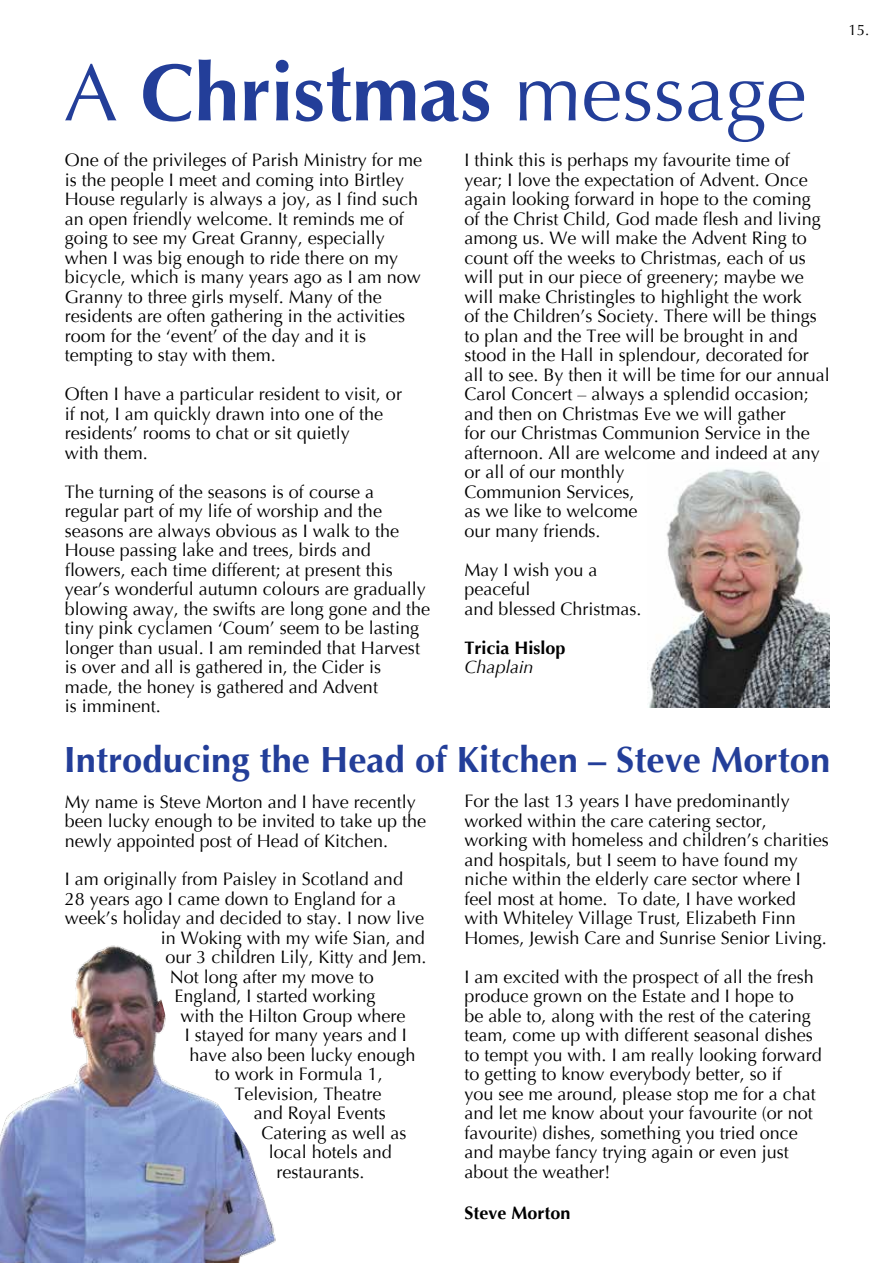
<style>
.page{position:relative;width:893px;height:1263px;background:#fff}
.page>*{position:absolute;margin:0;border:0;box-sizing:border-box;transform-origin:0 0}
.t1{font:700 81px "Optima";color:#233e99}
.t2{font:700 36.3px "Optima";color:#233e99}
.t3{font:18px/19.5px "Optima";color:#000}
.t4{font:700 18px "Optima";color:#000}
.t5{font:italic 18px "Optima";color:#000}
.t6{font:15px "Optima";color:#000}
.s1{font-weight:400}
</style>
<div class="page">
<img style="left:0;top:945px;width:276px;height:318px">
<img style="left:647px;top:469px;width:182px;height:239px">
<h1 class="t1" style="left:64px;top:46px;width:744px"><span class="s1">A</span> Christmas <span class="s1">message</span></h1>
<p class="t3" style="left:65px;top:151px;width:359px">One of the privileges of Parish Ministry for me is the people I meet and coming into Birtley House regularly is always a joy, as I find such an open friendly welcome. It reminds me of going to see my Great Granny, especially when I was big enough to ride there on my bicycle, which is many years ago as I am now Granny to three girls myself. Many of the residents are often gathering in the activities room for the ‘event’ of the day and it is tempting to stay with them.</p>
<p class="t3" style="left:65px;top:385px;width:339px">Often I have a particular resident to visit, or if not, I am quickly drawn into one of the residents’ rooms to chat or sit quietly<br>with them.</p>
<p class="t3" style="left:65px;top:482px;width:367px">The turning of the seasons is of course a regular part of my life of worship and the seasons are always obvious as I walk to the House passing lake and trees, birds and flowers, each time different; at present this year’s wonderful autumn colours are gradually blowing away, the swifts are long gone and the tiny pink cyclamen ‘Coum’ seem to be lasting longer than usual. I am reminded that Harvest is over and all is gathered in, the Cider is made, the honey is gathered and Advent<br>is imminent.</p>
<p class="t3" style="left:465px;top:151px;width:367px">I think this is perhaps my favourite time of year; I love the expectation of Advent. Once again looking forward in hope to the coming of the Christ Child, God made flesh and living among us. We will make the Advent Ring to count off the weeks to Christmas, each of us will put in our piece of greenery; maybe we will make Christingles to highlight the work<br>of the Children’s Society. There will be things to plan and the Tree will be brought in and stood in the Hall in splendour, decorated for all to see. By then it will be time for our annual Carol Concert – always a splendid occasion; and then on Christmas Eve we will gather<br>for our Christmas Communion Service in the afternoon. All are welcome and indeed at any or all of our monthly<br>Communion Services,<br>as we like to welcome<br>our many friends.</p>
<p class="t3" style="left:465px;top:560px;width:179px">May I wish you a peaceful<br>and blessed Christmas.</p>
<p class="t4" style="left:465px;top:637px;width:103px">Tricia Hislop</p>
<p class="t5" style="left:465px;top:657px;width:71px">Chaplain</p>
<h2 class="t2" style="left:64px;top:738px;width:768px">Introducing the Head of Kitchen – Steve Morton</h2>
<p class="t3" style="left:65px;top:792px;width:363px">My name is Steve Morton and I have recently been lucky enough to be invited to take up the newly appointed post of Head of Kitchen.</p>
<p class="t3" style="left:65px;top:870px;width:340px">I am originally from Paisley in Scotland and</p>
<p class="t3" style="left:65px;top:889px;width:333px">28 years ago I came down to England for a</p>
<p class="t3" style="left:65px;top:909px;width:361px">week’s holiday and decided to stay. I now live</p>
<p class="t3" style="left:161px;top:928px;width:266px">in Woking with my wife Sian, and</p>
<p class="t3" style="left:165px;top:948px;width:263px">our 3 children Lily, Kitty and Jem.</p>
<p class="t3" style="left:170px;top:967px;width:206px">Not long after my move to</p>
<p class="t3" style="left:174px;top:987px;width:203px">England, I started working</p>
<p class="t3" style="left:180px;top:1006px;width:227px">with the Hilton Group where</p>
<p class="t3" style="left:185px;top:1026px;width:224px">I stayed for many years and I</p>
<p class="t3" style="left:189px;top:1045px;width:228px">have also been lucky enough</p>
<p class="t3" style="left:215px;top:1065px;width:170px">to work in Formula 1,</p>
<p class="t3" style="left:234px;top:1084px;width:149px">Television, Theatre</p>
<p class="t3" style="left:254px;top:1104px;width:134px">and Royal Events</p>
<p class="t3" style="left:261px;top:1123px;width:147px">Catering as well as</p>
<p class="t3" style="left:269px;top:1143px;width:125px">local hotels and</p>
<p class="t3" style="left:276px;top:1162px;width:90px">restaurants.</p>
<p class="t3" style="left:465px;top:792px;width:366px">For the last 13 years I have predominantly worked within the care catering sector, working with homeless and children’s charities and hospitals, but I seem to have found my niche within the elderly care sector where I feel most at home. To date, I have worked with Whiteley Village Trust, Elizabeth Finn Homes, Jewish Care and Sunrise Senior Living.</p>
<p class="t3" style="left:465px;top:967px;width:359px">I am excited with the prospect of all the fresh produce grown on the Estate and I hope to<br>be able to, along with the rest of the catering team, come up with different seasonal dishes to tempt you with. I am really looking forward to getting to know everybody better, so if<br>you see me around, please stop me for a chat and let me know about your favourite (or not favourite) dishes, something you tried once and maybe fancy trying again or even just about the weather!</p>
<p class="t4" style="left:465px;top:1202px;width:108px">Steve Morton</p>
<p class="t6" style="left:848px;top:21px;width:22px">15.</p>
</div>
